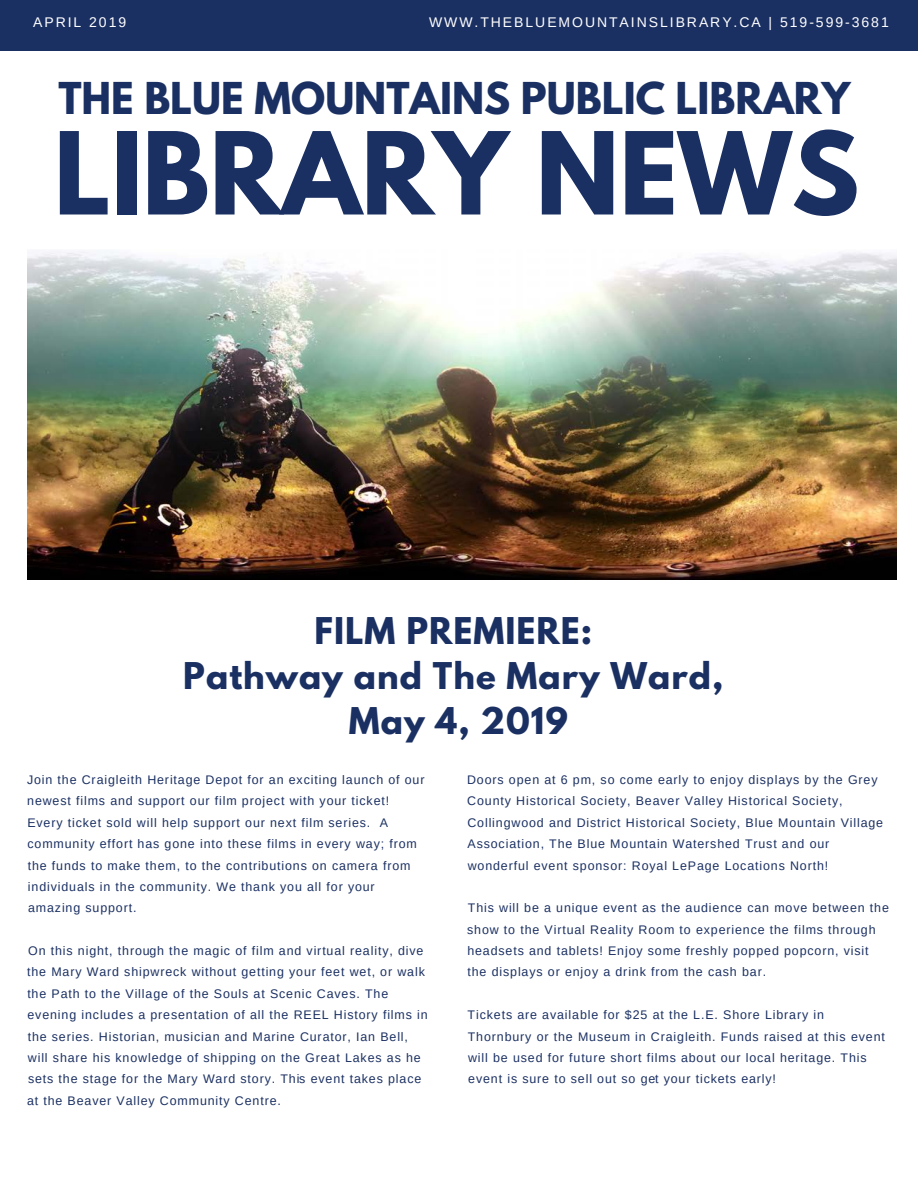
<style>
.page{position:relative;width:918px;height:1188px;background:#fff}
.page>*{position:absolute;margin:0;border:0;box-sizing:border-box;transform-origin:0 0}
.t1{font:700 101.1px "League Spartan";color:#1b3062}
.t2{font:700 38.85px "League Spartan";color:#1b3062}
.t3{font:700 32.7px/45px "League Spartan";letter-spacing:.03em;color:#1b3062;text-align:center}
.t4{font:13.95px "Arimo";letter-spacing:.14em;color:#fff}
.t5{font:12.45px/21.5px "Arimo";letter-spacing:.07em;color:#1b3062}
</style>
<div class="page">
<div style="left:0;top:0;width:918px;height:51px;background:#1b3062"></div>
<img style="left:27px;top:251px;width:870px;height:328px">
<p class="t4" style="left:33px;top:14px;width:95px">APRIL 2019</p>
<p class="t4" style="left:429px;top:14px;width:461px">WWW.THEBLUEMOUNTAINSLIBRARY.CA | 519-599-3681</p>
<h2 class="t2" style="left:58px;top:79px;width:793px">THE BLUE MOUNTAINS PUBLIC LIBRARY</h2>
<h1 class="t1" style="left:54px;top:124px;width:807px">LIBRARY NEWS</h1>
<h3 class="t3" style="left:183px;top:612px;width:542px">FILM PREMIERE:<br>Pathway and The Mary Ward,<br>May 4, 2019</h3>
<p class="t5" style="left:27px;top:769px;width:399px">Join the Craigleith Heritage Depot for an exciting launch of our newest films and support our film project with your ticket!<br>Every ticket sold will help support our next film series. A community effort has gone into these films in every way; from the funds to make them, to the contributions on camera from individuals in the community. We thank you all for your amazing support.</p>
<p class="t5" style="left:27px;top:940px;width:402px">On this night, through the magic of film and virtual reality, dive the Mary Ward shipwreck without getting your feet wet, or walk the Path to the Village of the Souls at Scenic Caves. The evening includes a presentation of all the REEL History films in the series. Historian, musician and Marine Curator, Ian Bell, will share his knowledge of shipping on the Great Lakes as he sets the stage for the Mary Ward story. This event takes place at the Beaver Valley Community Centre.</p>
<p class="t5" style="left:467px;top:769px;width:418px">Doors open at 6 pm, so come early to enjoy displays by the Grey County Historical Society, Beaver Valley Historical Society, Collingwood and District Historical Society, Blue Mountain Village Association, The Blue Mountain Watershed Trust and our wonderful event sponsor: Royal LePage Locations North!</p>
<p class="t5" style="left:467px;top:897px;width:423px">This will be a unique event as the audience can move between the show to the Virtual Reality Room to experience the films through headsets and tablets! Enjoy some freshly popped popcorn, visit the displays or enjoy a drink from the cash bar.</p>
<p class="t5" style="left:468px;top:1004px;width:419px">Tickets are available for $25 at the L.E. Shore Library in Thornbury or the Museum in Craigleith. Funds raised at this event will be used for future short films about our local heritage. This event is sure to sell out so get your tickets early!</p>
</div>
